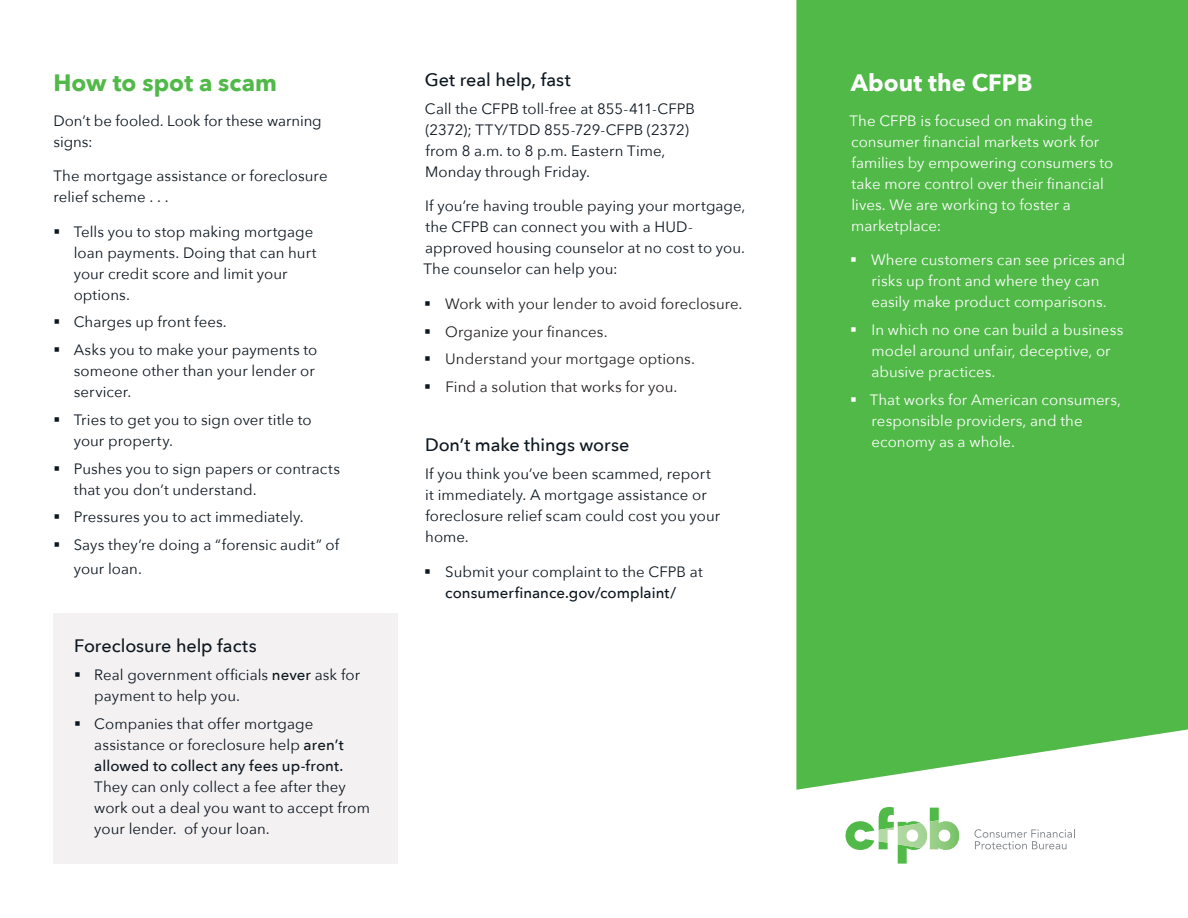
<style>
.page{position:relative;width:1188px;height:918px;background:#fff}
.page>*{position:absolute;margin:0;border:0;box-sizing:border-box;transform-origin:0 0}
.header_2{font:700 23.7px "Avenir Next";letter-spacing:.005em;color:#51b948}
.header_2-2{font:700 23.7px "Avenir Next";color:#fff}
.header_3{font:500 18px "Avenir Next";color:#0d1720}
.paragraph{font:15px/21px "Avenir Next";letter-spacing:.005em;color:#0d1720}
.header_2-3{font:15px/21px "Avenir Next";letter-spacing:.005em;color:#fff}
.t1{font:15px "Avenir Next";letter-spacing:.005em;color:#231f20}
.s1{font-weight:500}
.s2{color:#0d1720}
</style>
<div class="page">
<div style="left:796px;top:0;width:392px;height:790px;background:#51b948"></div>
<div style="left:54px;top:613px;width:344px;height:251px;background:#f4f1f2"></div>
<svg style="left:974px;top:829px;width:101px;height:20px"></svg>
<svg style="left:846px;top:807px;width:113px;height:57px"></svg>
<p class="header_2" style="left:53px;top:68px;width:225px">How to spot a scam</p>
<p class="paragraph" style="left:53px;top:110px;width:270px">Don’t be fooled. Look for these warning signs:</p>
<p class="paragraph" style="left:53px;top:165px;width:276px">The mortgage assistance or foreclosure relief scheme . . .</p>
<p class="paragraph" style="left:74px;top:221px;width:244px;text-indent:-20px">▪ Tells you to stop making mortgage loan payments. Doing that can hurt your credit score and limit your options.</p>
<p class="paragraph" style="left:53px;top:312px;width:175px">▪ Charges up front fees.</p>
<p class="paragraph" style="left:74px;top:339px;width:245px;text-indent:-20px">▪ Asks you to make your payments to someone other than your lender or servicer.</p>
<p class="paragraph" style="left:74px;top:409px;width:240px;text-indent:-20px">▪ Tries to get you to sign over title to your property.</p>
<p class="paragraph" style="left:74px;top:458px;width:268px;text-indent:-20px">▪ Pushes you to sign papers or contracts that you don’t understand.</p>
<p class="paragraph" style="left:53px;top:507px;width:252px">▪ Pressures you to act immediately.</p>
<p class="paragraph" style="left:74px;top:533px;width:267px;line-height:24px;text-indent:-20px">▪ Says they’re doing a “forensic audit” of your loan.</p>
<p class="header_3" style="left:74px;top:635px;width:184px">Foreclosure help facts</p>
<p class="paragraph" style="left:94px;top:664px;width:267px;text-indent:-20px">▪ Real government officials <span class="s1">never</span> ask for payment to help you.</p>
<p class="paragraph" style="left:94px;top:713px;width:277px;text-indent:-20px">▪ Companies that offer mortgage assistance or foreclosure help <span class="s1">aren’t allowed to collect any fees up-front.<br></span>They can only collect a fee after they work out a deal you want to accept from your lender. of your loan.</p>
<p class="header_3" style="left:425px;top:68px;width:147px">Get real help, fast</p>
<p class="paragraph" style="left:425px;top:98px;width:272px">Call the CFPB toll-free at 855-411-CFPB (2372); TTY/TDD 855-729-CFPB (2372) from 8 a.m. to 8 p.m. Eastern Time, Monday through Friday.</p>
<p class="paragraph" style="left:424px;top:196px;width:323px">If you’re having trouble paying your mortgage, the CFPB can connect you with a HUD&shy;approved housing counselor at no cost to you.<br>The counselor can help you:</p>
<p class="t1" style="left:424px;top:295px;width:320px"><span class="s2">▪</span> Work with your lender to avoid foreclosure.</p>
<p class="t1" style="left:424px;top:323px;width:185px"><span class="s2">▪</span> Organize your finances.</p>
<p class="t1" style="left:424px;top:350px;width:272px"><span class="s2">▪</span> Understand your mortgage options.</p>
<p class="t1" style="left:424px;top:378px;width:255px"><span class="s2">▪</span> Find a solution that works for you.</p>
<p class="header_3" style="left:425px;top:434px;width:206px">Don’t make things worse</p>
<p class="paragraph" style="left:425px;top:464px;width:297px">If you think you’ve been scammed, report it immediately. A mortgage assistance or foreclosure relief scam could cost you your home.</p>
<p class="paragraph" style="left:424px;top:561px;width:280px;text-align:center">▪ Submit your complaint to the CFPB at <span class="s1">consumerfinance.gov/complaint/</span></p>
<p class="header_2-2" style="left:851px;top:68px;width:183px">About the CFPB</p>
<p class="header_2-3" style="left:850px;top:110px;width:265px">The CFPB is focused on making the consumer financial markets work for families by empowering consumers to take more control over their financial lives. We are working to foster a marketplace:</p>
<p class="header_2-3" style="left:850px;top:249px;width:277px;text-align:center">▪ Where customers can see prices and risks up front and where they can<br>easily make product comparisons.</p>
<p class="header_2-3" style="left:871px;top:319px;width:253px;text-indent:-21px">▪ In which no one can build a business model around unfair, deceptive, or abusive practices.</p>
<p class="header_2-3" style="left:871px;top:389px;width:251px;text-indent:-21px">▪ That works for American consumers, responsible providers, and the economy as a whole.</p>
</div>
